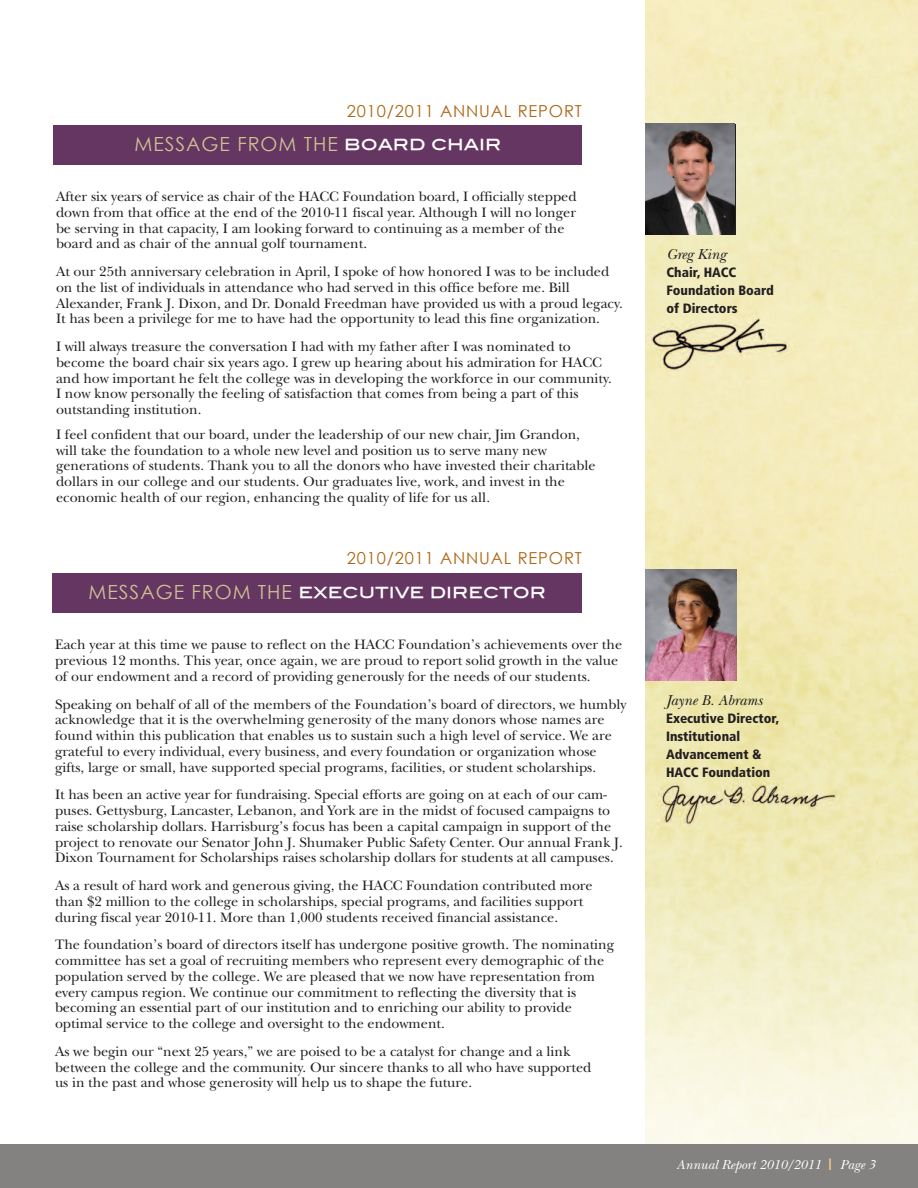
<style>
.page{position:relative;width:918px;height:1188px;background:#fff}
.page>*{position:absolute;margin:0;border:0;box-sizing:border-box;transform-origin:0 0}
.t1{font:19.5px "Century Gothic";letter-spacing:.05em;color:#cfc193}
.t2{font:18px "Blair Md ITCTT Medium";color:#fff}
.t3{font:16.5px "Century Gothic";letter-spacing:.05em;color:#ac6614}
.t4{font:italic 15px "New Baskerville";color:#231f20}
.t5{font:14.25px/15.8px "New Baskerville";color:#231f20}
.t6{font:900 condensed 13.5px/18px "Frutiger";color:#231f20}
.t7{font:italic 13.5px "New Baskerville";color:#fff}
.s1{font-family:"Blair Md ITCTT Medium";font-size:18px;color:#fff}
.s2{font-style:italic}
.s3{font-family:"Century Gothic";font-size:19.5px;color:#cfc193}
.s4{font-family:"Frutiger";font-style:normal;font-stretch:condensed;font-size:16.5px;color:#fdc88b}
</style>
<div class="page">
<img style="left:646px;top:0;width:272px;height:1144px">
<div style="left:54px;top:125px;width:528px;height:40px;background:#653661"></div>
<hr style="left:0;top:172px;width:1px;height:979px;background:#fef3e4">
<img style="left:646px;top:124px;width:89px;height:110px">
<img style="left:645px;top:570px;width:92px;height:110px">
<div style="left:0;top:1144px;width:918px;height:44px;background:#848280"></div>
<div style="left:53px;top:573px;width:529px;height:40px;background:#653661"></div>
<p class="t3" style="left:347px;top:100px;width:237px">2010/2011 ANNUAL REPORT</p>
<h1 class="t1" style="left:135px;top:132px;width:368px">MESSAGE FROM THE <span class="s1">BOARD CHAIR</span></h1>
<p class="t5" style="left:56px;top:190px;width:522px">After six years of service as chair of the HACC Foundation board, I officially stepped down from that office at the end of the 2010-11 fiscal year. Although I will no longer be serving in that capacity, I am looking forward to continuing as a member of the board and as chair of the annual golf tournament.</p>
<p class="t5" style="left:56px;top:265px;width:568px">At our 25th anniversary celebration in April, I spoke of how honored I was to be included on the list of individuals in attendance who had served in this office before me. Bill Alexander, Frank J. Dixon, and Dr. Donald Freedman have provided us with a proud legacy.<br>It has been a privilege for me to have had the opportunity to lead this fine organization.</p>
<p class="t5" style="left:56px;top:340px;width:557px">I will always treasure the conversation I had with my father after I was nominated to become the board chair six years ago. I grew up hearing about his admiration for HACC and how important he felt the college was in developing the workforce in our community.<br>I now know personally the feeling of satisfaction that comes from being a part of this outstanding institution.</p>
<p class="t5" style="left:56px;top:428px;width:541px">I feel confident that our board, under the leadership of our new chair, Jim Grandon, will take the foundation to a whole new level and position us to serve many new generations of students. Thank you to all the donors who have invested their charitable dollars in our college and our students. Our graduates live, work, and invest in the economic health of our region, enhancing the quality of life for us all<span class="s2">.</span></p>
<p class="t3" style="left:347px;top:547px;width:237px">2010/2011 ANNUAL REPORT</p>
<p class="t2" style="left:89px;top:581px;width:459px"><span class="s3">MESSAGE FROM THE</span> EXECUTIVE DIRECTOR</p>
<p class="t5" style="left:55px;top:638px;width:569px">Each year at this time we pause to reflect on the HACC Foundation’s achievements over the previous 12 months. This year, once again, we are proud to report solid growth in the value of our endowment and a record of providing generously for the needs of our students.</p>
<p class="t5" style="left:55px;top:698px;width:573px">Speaking on behalf of all of the members of the Foundation’s board of directors, we humbly acknowledge that it is the overwhelming generosity of the many donors whose names are found within this publication that enables us to sustain such a high level of service. We are grateful to every individual, every business, and every foundation or organization whose gifts, large or small, have supported special programs, facilities, or student scholarships.</p>
<p class="t5" style="left:55px;top:788px;width:569px">It has been an active year for fundraising. Special efforts are going on at each of our cam&shy;puses. Gettysburg, Lancaster, Lebanon, and York are in the midst of focused campaigns to raise scholarship dollars. Harrisburg’s focus has been a capital campaign in support of the project to renovate our Senator John J. Shumaker Public Safety Center. Our annual Frank J.<br>Dixon Tournament for Scholarships raises scholarship dollars for students at all campuses.</p>
<p class="t5" style="left:55px;top:879px;width:539px">As a result of hard work and generous giving, the HACC Foundation contributed more than $2 million to the college in scholarships, special programs, and facilities support during fiscal year 2010-11. More than 1,000 students received financial assistance.</p>
<p class="t5" style="left:55px;top:938px;width:561px">The foundation’s board of directors itself has undergone positive growth. The nominating committee has set a goal of recruiting members who represent every demographic of the population served by the college. We are pleased that we now have representation from every campus region. We continue our commitment to reflecting the diversity that is becoming an essential part of our institution and to enriching our ability to provide optimal service to the college and oversight to the endowment.</p>
<p class="t5" style="left:55px;top:1045px;width:538px">As we begin our “next 25 years,” we are poised to be a catalyst for change and a link between the college and the community. Our sincere thanks to all who have supported us in the past and whose generosity will help us to shape the future.</p>
<p class="t4" style="left:667px;top:249px;width:61px">Greg King</p>
<p class="t6" style="left:667px;top:264px;width:109px">Chair, HACC<br>Foundation Board of Directors</p>
<p class="t4" style="left:666px;top:694px;width:98px">Jayne B. Abrams</p>
<p class="t6" style="left:666px;top:710px;width:115px">Executive Director,<br>Institutional<br>Advancement &amp;<br>HACC Foundation</p>
<p class="t7" style="left:677px;top:1160px;width:200px">Annual Report 2010/2011 <span class="s4">I</span> Page 3</p>
</div>
